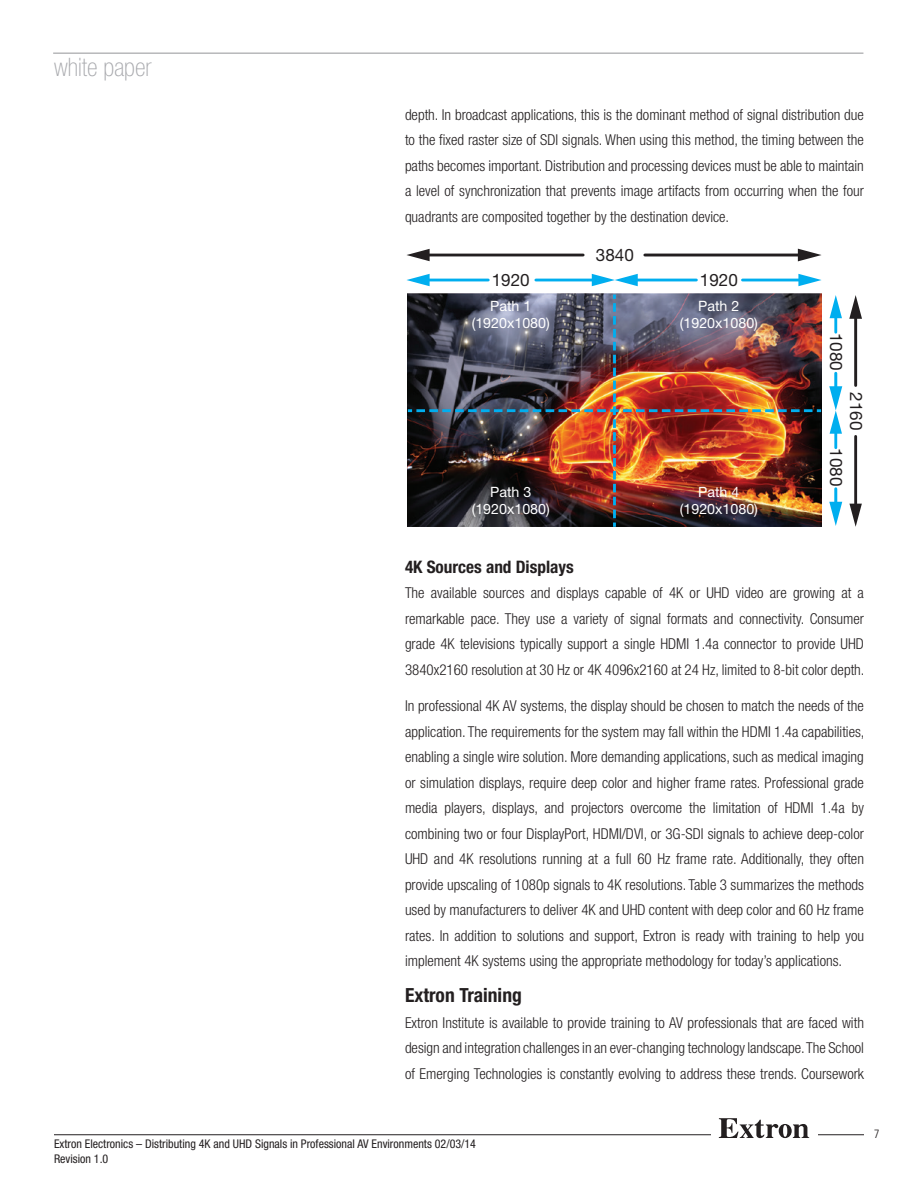
<style>
.page{position:relative;width:918px;height:1188px;background:#fff}
.page>*{position:absolute;margin:0;border:0;box-sizing:border-box;transform-origin:0 0}
.t1{font:100 condensed 25.5px "Helvetica Neue LT Std";color:#a8a9ad}
.SUB_title{font:700 condensed 19.5px "Helvetica Neue LT Std";color:#231f20}
.SUB_title__secondary{font:700 condensed 17.25px "Helvetica Neue LT Std";color:#231f20}
.t2{font:17.1px "Helvetica Neue LT Std";color:#231f20}
.main_text{font:300 condensed 15px/25.5px "Helvetica Neue LT Std";color:#231f20;text-align:justify}
.t3{font:14.25px/17.1px "Helvetica Neue LT Std";color:#fff;text-align:center}
.t4{font:condensed 12px/14.4px "Helvetica Neue LT Std";color:#231f20}
.t5{font:300 condensed 12px "Frutiger LT Std";color:#231f20}
</style>
<div class="page">
<hr style="left:53px;top:53px;width:810px;height:1px;background:#939598">
<hr style="left:54px;top:1134px;width:810px;height:1px;background:#231f20">
<div style="left:711px;top:1125px;width:107px;height:22px;background:#fff"></div>
<svg style="left:719px;top:1118px;width:90px;height:20px"></svg>
<hr style="left:742px;top:279px;width:61px;height:2px;background:#00aeef">
<svg style="left:798px;top:274px;width:24px;height:12px"></svg>
<hr style="left:536px;top:279px;width:60px;height:2px;background:#00aeef">
<hr style="left:425px;top:279px;width:63px;height:2px;background:#00aeef">
<svg style="left:406px;top:274px;width:24px;height:12px"></svg>
<hr style="left:634px;top:279px;width:62px;height:2px;background:#00aeef">
<svg style="left:592px;top:274px;width:46px;height:12px"></svg>
<hr style="left:834px;top:314px;width:3px;height:18px;background:#00aeef">
<svg style="left:830px;top:295px;width:12px;height:23px"></svg>
<hr style="left:834px;top:373px;width:3px;height:18px;background:#00aeef">
<hr style="left:854px;top:314px;width:3px;height:71px;background:#231f20">
<svg style="left:849px;top:295px;width:13px;height:24px"></svg>
<hr style="left:854px;top:436px;width:3px;height:72px;background:#231f20">
<svg style="left:849px;top:504px;width:13px;height:23px"></svg>
<hr style="left:645px;top:254px;width:157px;height:2px;background:#231f20">
<svg style="left:798px;top:249px;width:24px;height:12px"></svg>
<hr style="left:425px;top:254px;width:158px;height:2px;background:#231f20">
<svg style="left:406px;top:249px;width:24px;height:12px"></svg>
<img style="left:408px;top:295px;width:413px;height:232px">
<hr style="left:834px;top:429px;width:3px;height:19px;background:#00aeef">
<svg style="left:829px;top:386px;width:13px;height:48px"></svg>
<hr style="left:834px;top:489px;width:3px;height:17px;background:#00aeef">
<svg style="left:829px;top:502px;width:13px;height:24px"></svg>
<h1 class="t1" style="left:54px;top:53px;width:99px">white paper</h1>
<p class="main_text" style="left:405px;top:102px;width:461px">depth. In broadcast applications, this is the dominant method of signal distribution due to the fixed raster size of SDI signals. When using this method, the timing between the paths becomes important. Distribution and processing devices must be able to maintain a level of synchronization that prevents image artifacts from occurring when the four quadrants are composited together by the destination device.</p>
<p class="t2" style="left:596px;top:244px;width:40px">3840</p>
<p class="t2" style="left:492px;top:269px;width:40px">1920</p>
<p class="t2" style="left:700px;top:269px;width:40px">1920</p>
<p class="t3" style="left:680px;top:297px;width:80px">Path 2 (1920x1080)</p>
<p class="t3" style="left:472px;top:297px;width:80px">Path 1 (1920x1080)</p>
<p class="t3" style="left:472px;top:483px;width:80px">Path 3 (1920x1080)</p>
<p class="t3" style="left:680px;top:483px;width:80px">Path 4 (1920x1080)</p>
<p class="t2" style="left:847px;top:333px;width:40px;rotate:90deg">1080</p>
<p class="t2" style="left:866px;top:392px;width:40px;rotate:90deg">2160</p>
<p class="t2" style="left:847px;top:448px;width:40px;rotate:90deg">1080</p>
<p class="SUB_title__secondary" style="left:405px;top:556px;width:170px">4K Sources and Displays</p>
<p class="main_text" style="left:405px;top:580px;width:461px">The available sources and displays capable of 4K or UHD video are growing at a remarkable pace. They use a variety of signal formats and connectivity. Consumer grade 4K televisions typically support a single HDMI 1.4a connector to provide UHD 3840x2160 resolution at 30 Hz or 4K 4096x2160 at 24 Hz, limited to 8-bit color depth.</p>
<p class="main_text" style="left:405px;top:693px;width:461px">In professional 4K AV systems, the display should be chosen to match the needs of the application. The requirements for the system may fall within the HDMI 1.4a capabilities, enabling a single wire solution. More demanding applications, such as medical imaging or simulation displays, require deep color and higher frame rates. Professional grade media players, displays, and projectors overcome the limitation of HDMI 1.4a by combining two or four DisplayPort, HDMI/DVI, or 3G-SDI signals to achieve deep-color UHD and 4K resolutions running at a full 60 Hz frame rate. Additionally, they often provide upscaling of 1080p signals to 4K resolutions. Table 3 summarizes the methods used by manufacturers to deliver 4K and UHD content with deep color and 60 Hz frame rates. In addition to solutions and support, Extron is ready with training to help you implement 4K systems using the appropriate methodology for today’s applications.</p>
<p class="SUB_title" style="left:405px;top:984px;width:118px">Extron Training</p>
<p class="main_text" style="left:405px;top:1010px;width:461px">Extron Institute is available to provide training to AV professionals that are faced with design and integration challenges in an ever-changing technology landscape. The School of Emerging Technologies is constantly evolving to address these trends. Coursework</p>
<p class="t4" style="left:54px;top:1137px;width:424px">Extron Electronics – Distributing 4K and UHD Signals in Professional AV Environments 02/03/14<br>Revision 1.0</p>
<p class="t5" style="left:874px;top:1127px;width:7px">7</p>
</div>
